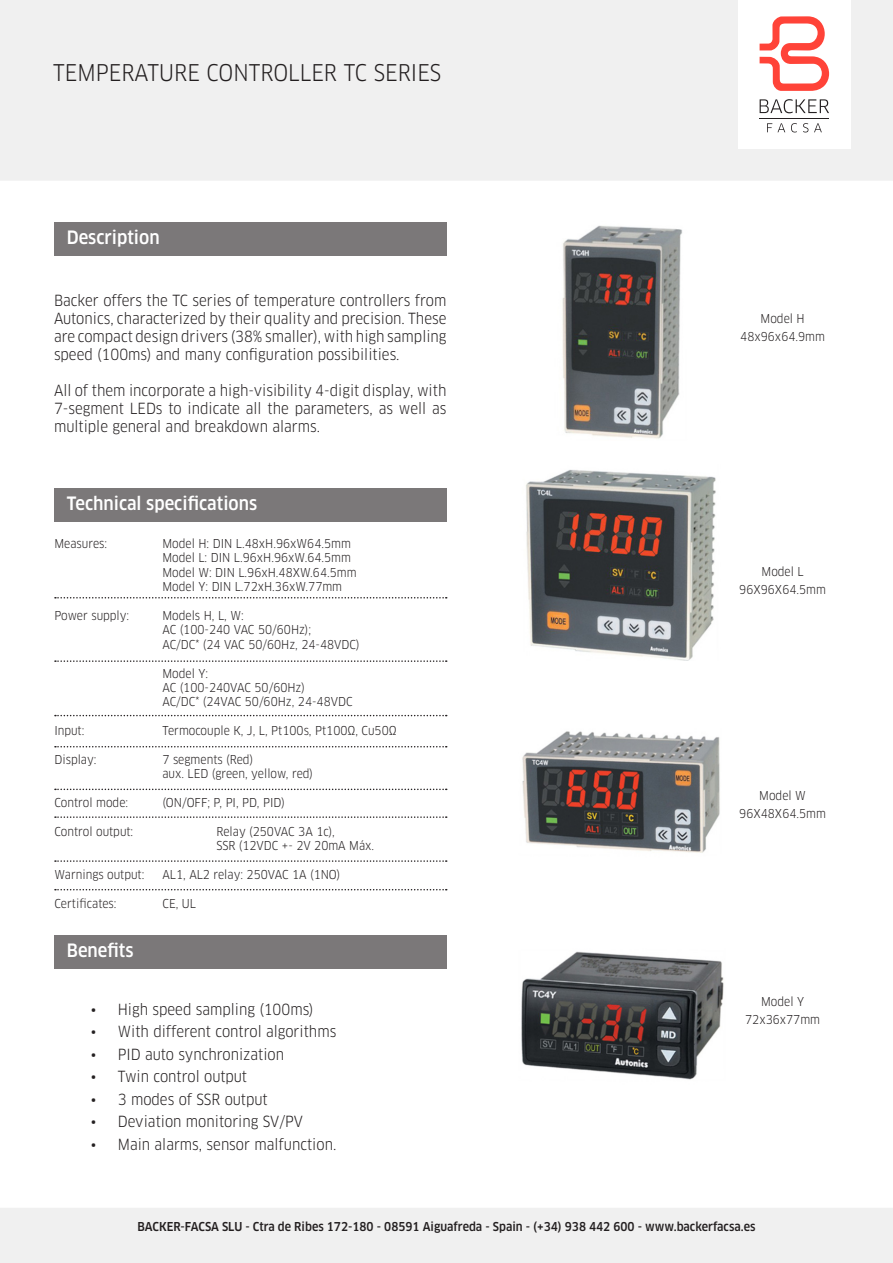
<style>
.page{position:relative;width:893px;height:1263px;background:#fff}
.page>*{position:absolute;margin:0;border:0;box-sizing:border-box;transform-origin:0 0}
.t1{font:condensed 22.5px "Clan Pro";color:#231f20}
.t2{font:500 condensed 18px "Clan Pro";color:#fff}
.t3{font:condensed 15px/18px "Clan Pro";color:#231f20;text-align:justify}
.t4{font:condensed 12px "Clan Pro";color:#231f20}
.t5{font:500 condensed 12px "Clan Pro";color:#231f20}
</style>
<div class="page">
<div style="left:0;top:0;width:893px;height:181px;background:#f0f0f0"></div>
<div style="left:0;top:1208px;width:893px;height:55px;background:#f0f0f0"></div>
<div style="left:738px;top:0;width:112px;height:149px;background:#fff"></div>
<hr style="left:760px;top:118px;width:69px;height:1px;background:#231f20">
<svg style="left:760px;top:99px;width:69px;height:14px"></svg>
<svg style="left:760px;top:16px;width:69px;height:75px"></svg>
<svg style="left:767px;top:123px;width:18px;height:9px"></svg>
<svg style="left:791px;top:123px;width:6px;height:9px"></svg>
<svg style="left:803px;top:123px;width:5px;height:9px"></svg>
<svg style="left:814px;top:123px;width:8px;height:9px"></svg>
<div style="left:54px;top:222px;width:392px;height:33px;background:#7b7879"></div>
<div style="left:54px;top:488px;width:392px;height:33px;background:#7b7879"></div>
<div style="left:54px;top:935px;width:392px;height:34px;background:#7b7879"></div>
<img style="left:562px;top:225px;width:120px;height:214px">
<img style="left:526px;top:469px;width:190px;height:191px">
<img style="left:522px;top:731px;width:198px;height:122px">
<img style="left:521px;top:951px;width:203px;height:129px">
<svg style="left:55px;top:597px;width:392px;height:1px"></svg>
<svg style="left:55px;top:660px;width:392px;height:2px"></svg>
<svg style="left:55px;top:715px;width:392px;height:1px"></svg>
<svg style="left:55px;top:746px;width:392px;height:1px"></svg>
<svg style="left:55px;top:789px;width:392px;height:1px"></svg>
<svg style="left:55px;top:816px;width:392px;height:2px"></svg>
<svg style="left:55px;top:860px;width:392px;height:2px"></svg>
<svg style="left:55px;top:889px;width:392px;height:1px"></svg>
<p class="t1" style="left:53px;top:59px;width:389px">TEMPERATURE CONTROLLER TC SERIES</p>
<p class="t2" style="left:67px;top:227px;width:94px">Description</p>
<p class="t3" style="left:54px;top:291px;width:394px">Backer offers the TC series of temperature controllers from Autonics, characterized by their quality and precision. These are compact design drivers (38% smaller), with high sampling speed (100ms) and many configuration possibilities.</p>
<p class="t3" style="left:54px;top:381px;width:394px">All of them incorporate a high-visibility 4-digit display, with 7-segment LEDs to indicate all the parameters, as well as multiple general and breakdown alarms.</p>
<p class="t2" style="left:67px;top:493px;width:192px">Technical specifications</p>
<p class="t4" style="left:54px;top:536px;width:54px">Measures:</p>
<p class="t4" style="left:162px;top:536px;width:190px">Model H: DIN L.48xH.96xW64.5mm</p>
<p class="t4" style="left:162px;top:551px;width:190px">Model L: DIN L.96xH.96xW.64.5mm</p>
<p class="t4" style="left:162px;top:565px;width:196px">Model W: DIN L.96xH.48XW.64.5mm</p>
<p class="t4" style="left:162px;top:580px;width:181px">Model Y: DIN L.72xH.36xW.77mm</p>
<p class="t4" style="left:54px;top:608px;width:76px">Power supply:</p>
<p class="t4" style="left:162px;top:608px;width:83px">Models H, L, W:</p>
<p class="t4" style="left:162px;top:623px;width:150px">AC (100-240 VAC 50/60Hz);</p>
<p class="t4" style="left:162px;top:637px;width:199px">AC/DC* (24 VAC 50/60Hz, 24-48VDC)</p>
<p class="t4" style="left:162px;top:666px;width:47px">Model Y:</p>
<p class="t4" style="left:162px;top:680px;width:144px">AC (100-240VAC 50/60Hz)</p>
<p class="t4" style="left:162px;top:695px;width:192px">AC/DC* (24VAC 50/60Hz, 24-48VDC</p>
<p class="t4" style="left:54px;top:724px;width:32px">Input:</p>
<p class="t4" style="left:162px;top:724px;width:236px">Termocouple K, J, L, Pt100s, Pt100Ω, Cu50Ω</p>
<p class="t4" style="left:54px;top:752px;width:44px">Display:</p>
<p class="t4" style="left:162px;top:752px;width:92px">7 segments (Red)</p>
<p class="t4" style="left:162px;top:767px;width:152px">aux. LED (green, yellow, red)</p>
<p class="t4" style="left:54px;top:796px;width:75px">Control mode:</p>
<p class="t4" style="left:162px;top:796px;width:124px">(ON/OFF; P, PI, PD, PID)</p>
<p class="t4" style="left:54px;top:824px;width:80px">Control output:</p>
<p class="t4" style="left:216px;top:824px;width:120px">Relay (250VAC 3A 1c),</p>
<p class="t4" style="left:216px;top:839px;width:159px">SSR (12VDC +- 2V 20mA Máx.</p>
<p class="t4" style="left:54px;top:868px;width:91px">Warnings output:</p>
<p class="t4" style="left:162px;top:868px;width:179px">AL1, AL2 relay: 250VAC 1A (1NO)</p>
<p class="t4" style="left:54px;top:896px;width:64px">Certificates:</p>
<p class="t4" style="left:162px;top:896px;width:35px">CE, UL</p>
<p class="t2" style="left:67px;top:939px;width:68px">Benefits</p>
<p class="t3" style="left:91px;top:1000px;width:224px">• High speed sampling (100ms)</p>
<p class="t3" style="left:91px;top:1022px;width:247px">• With different control algorithms</p>
<p class="t3" style="left:91px;top:1045px;width:195px">• PID auto synchronization</p>
<p class="t3" style="left:91px;top:1067px;width:158px">• Twin control output</p>
<p class="t3" style="left:91px;top:1090px;width:178px">• 3 modes of SSR output</p>
<p class="t3" style="left:91px;top:1112px;width:214px">• Deviation monitoring SV/PV</p>
<p class="t3" style="left:91px;top:1135px;width:247px">• Main alarms, sensor malfunction.</p>
<p class="t4" style="left:760px;top:312px;width:46px">Model H</p>
<p class="t4" style="left:740px;top:330px;width:86px">48x96x64.9mm</p>
<p class="t4" style="left:761px;top:564px;width:44px">Model L</p>
<p class="t4" style="left:739px;top:582px;width:88px">96X96X64.5mm</p>
<p class="t4" style="left:759px;top:788px;width:48px">Model W</p>
<p class="t4" style="left:739px;top:806px;width:88px">96X48X64.5mm</p>
<p class="t4" style="left:761px;top:994px;width:45px">Model Y</p>
<p class="t4" style="left:745px;top:1012px;width:76px">72x36x77mm</p>
<p class="t5" style="left:137px;top:1219px;width:619px">BACKER-FACSA SLU - Ctra de Ribes 172-180 - 08591 Aiguafreda - Spain - (+34) 938 442 600 - www.backerfacsa.es</p>
</div>
